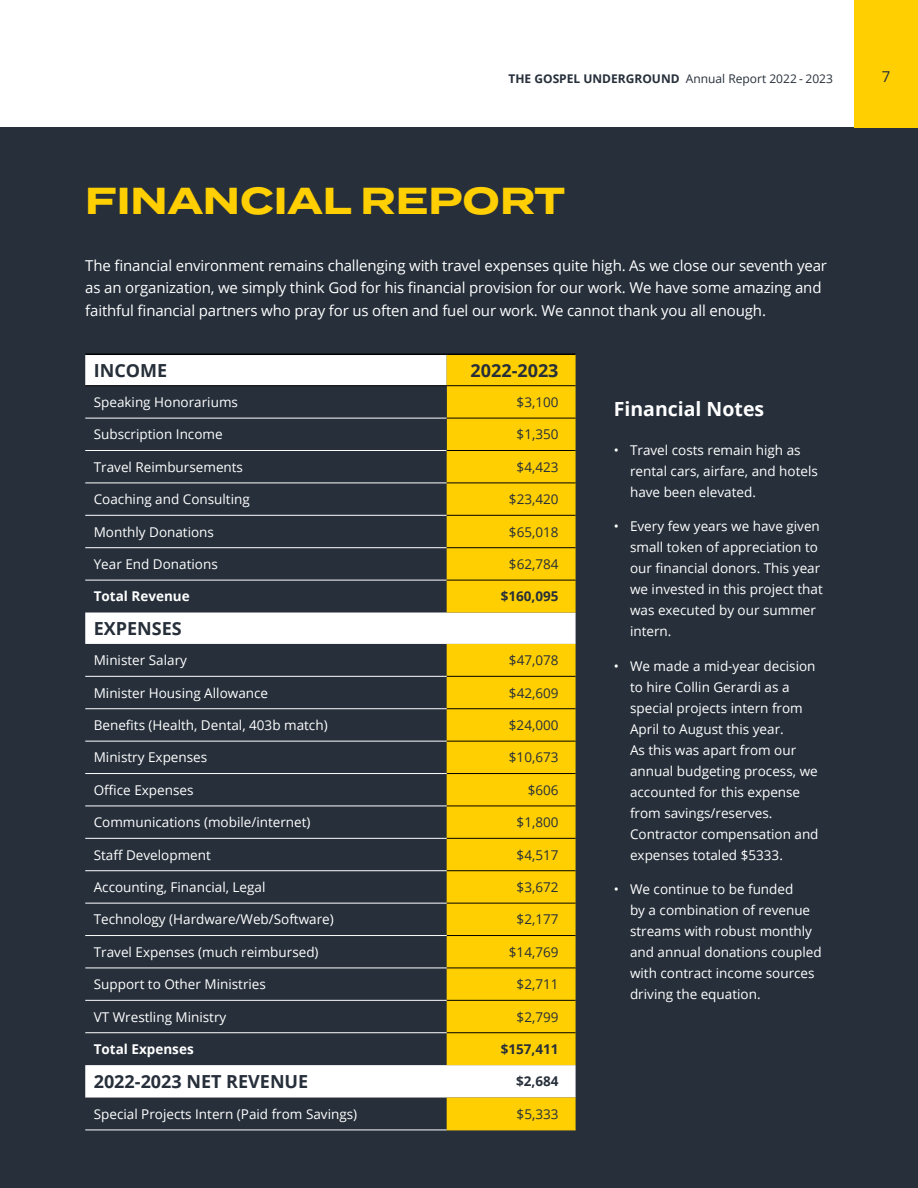
<style>
.page{position:relative;width:918px;height:1188px;background:#fff}
.page>*{position:absolute;margin:0;border:0;box-sizing:border-box;transform-origin:0 0}
.Heading_1{font:700 37.5px "Termina";color:#ffcf01}
.Sub_Title{font:700 19.5px "Open Sans";color:#fff}
.Sub_Title-2{font:700 18px "Open Sans";color:#262f3a}
.Highlight_Text{font:15px/22.5px "Open Sans";letter-spacing:-.01em;color:#fff}
.t1{font:15px "Open Sans";color:#262f3a}
.Body_Text{font:13.5px/21px "Open Sans";color:#fff}
.Body_Text-2{font:13.5px "Open Sans";color:#262f3a}
.Body_Text-3{font:700 13.5px "Open Sans";color:#fff}
.Body_Text-4{font:700 13.5px "Open Sans";color:#262f3a}
.t2{font:12px "Open Sans";color:#262f3a}
.s1{font-weight:700}
</style>
<div class="page">
<div style="left:0;top:128px;width:918px;height:1060px;background:#262f3a"></div>
<svg style="left:85px;top:355px;width:362px;height:743px"></svg>
<svg style="left:447px;top:355px;width:129px;height:775px;background:#fdd116"></svg>
<svg style="left:85px;top:386px;width:362px;height:64px"></svg>
<hr style="left:85px;top:385px;width:362px;height:1px;background:#000">
<hr style="left:447px;top:385px;width:129px;height:1px;background:#000">
<hr style="left:447px;top:708px;width:129px;height:1px;background:#000">
<hr style="left:447px;top:741px;width:129px;height:1px;background:#000">
<hr style="left:447px;top:773px;width:129px;height:1px;background:#000">
<hr style="left:447px;top:806px;width:129px;height:1px;background:#000">
<hr style="left:447px;top:838px;width:129px;height:1px;background:#000">
<hr style="left:447px;top:870px;width:129px;height:1px;background:#000">
<hr style="left:447px;top:903px;width:129px;height:1px;background:#000">
<hr style="left:447px;top:935px;width:129px;height:1px;background:#000">
<hr style="left:447px;top:968px;width:129px;height:1px;background:#000">
<hr style="left:447px;top:1000px;width:129px;height:1px;background:#000">
<hr style="left:447px;top:1032px;width:129px;height:1px;background:#000">
<hr style="left:85px;top:354px;width:362px;height:1px;background:#000">
<hr style="left:447px;top:354px;width:129px;height:1px;background:#000">
<hr style="left:85px;top:418px;width:362px;height:1px;background:#fff">
<hr style="left:85px;top:450px;width:362px;height:1px;background:#fff">
<hr style="left:85px;top:483px;width:362px;height:1px;background:#fff">
<hr style="left:447px;top:418px;width:129px;height:1px;background:#000">
<hr style="left:447px;top:450px;width:129px;height:1px;background:#000">
<hr style="left:447px;top:483px;width:129px;height:1px;background:#000">
<hr style="left:85px;top:515px;width:362px;height:1px;background:#fff">
<hr style="left:85px;top:547px;width:362px;height:1px;background:#fff">
<hr style="left:85px;top:580px;width:362px;height:1px;background:#fff">
<hr style="left:85px;top:773px;width:362px;height:1px;background:#fff">
<hr style="left:85px;top:806px;width:362px;height:1px;background:#fff">
<hr style="left:85px;top:708px;width:362px;height:1px;background:#fff">
<hr style="left:85px;top:838px;width:362px;height:1px;background:#fff">
<hr style="left:85px;top:741px;width:362px;height:1px;background:#fff">
<hr style="left:85px;top:870px;width:362px;height:1px;background:#fff">
<hr style="left:85px;top:903px;width:362px;height:1px;background:#fff">
<hr style="left:85px;top:935px;width:362px;height:1px;background:#fff">
<hr style="left:85px;top:968px;width:362px;height:1px;background:#fff">
<hr style="left:85px;top:1000px;width:362px;height:1px;background:#fff">
<hr style="left:85px;top:1032px;width:362px;height:1px;background:#fff">
<hr style="left:85px;top:1130px;width:362px;height:1px;background:#fff">
<hr style="left:447px;top:515px;width:129px;height:1px;background:#000">
<hr style="left:447px;top:547px;width:129px;height:1px;background:#000">
<hr style="left:447px;top:580px;width:129px;height:1px;background:#000">
<hr style="left:447px;top:676px;width:129px;height:1px;background:#000">
<hr style="left:85px;top:676px;width:362px;height:1px;background:#fff">
<hr style="left:447px;top:1130px;width:129px;height:1px;background:#ffcf01">
<div style="left:854px;top:0;width:64px;height:128px;background:#ffcf01"></div>
<p class="t2" style="left:508px;top:70px;width:326px"><span class="s1">THE GOSPEL UNDERGROUND</span> Annual Report 2022 - 2023</p>
<p class="t1" style="left:882px;top:67px;width:10px">7</p>
<p class="Heading_1" style="left:85px;top:173px;width:481px">FINANCIAL REPORT</p>
<p class="Highlight_Text" style="left:85px;top:254px;width:743px">The financial environment remains challenging with travel expenses quite high. As we close our seventh year as an organization, we simply think God for his financial provision for our work. We have some amazing and faithful financial partners who pray for us often and fuel our work. We cannot thank you all enough.</p>
<p class="Sub_Title-2" style="left:94px;top:358px;width:75px">INCOME</p>
<p class="Sub_Title-2" style="left:471px;top:358px;width:90px">2022-2023</p>
<p class="Body_Text" style="left:94px;top:391px;width:146px">Speaking Honorariums</p>
<p class="Body_Text-2" style="left:517px;top:393px;width:43px">$3,100</p>
<p class="Body_Text" style="left:94px;top:424px;width:130px">Subscription Income</p>
<p class="Body_Text-2" style="left:517px;top:425px;width:43px">$1,350</p>
<p class="Body_Text" style="left:94px;top:456px;width:151px">Travel Reimbursements</p>
<p class="Body_Text-2" style="left:517px;top:458px;width:43px">$4,423</p>
<p class="Body_Text" style="left:94px;top:489px;width:158px">Coaching and Consulting</p>
<p class="Body_Text-2" style="left:509px;top:490px;width:51px">$23,420</p>
<p class="Body_Text" style="left:94px;top:521px;width:122px">Monthly Donations</p>
<p class="Body_Text-2" style="left:509px;top:523px;width:51px">$65,018</p>
<p class="Body_Text" style="left:94px;top:553px;width:126px">Year End Donations</p>
<p class="Body_Text-2" style="left:509px;top:555px;width:51px">$62,784</p>
<p class="Body_Text-3" style="left:94px;top:587px;width:98px">Total Revenue</p>
<p class="Body_Text-4" style="left:501px;top:587px;width:59px">$160,095</p>
<p class="Sub_Title-2" style="left:94px;top:616px;width:90px">EXPENSES</p>
<p class="Body_Text" style="left:94px;top:650px;width:95px">Minister Salary</p>
<p class="Body_Text-2" style="left:509px;top:651px;width:51px">$47,078</p>
<p class="Body_Text" style="left:94px;top:682px;width:176px">Minister Housing Allowance</p>
<p class="Body_Text-2" style="left:509px;top:684px;width:51px">$42,609</p>
<p class="Body_Text" style="left:94px;top:714px;width:235px">Benefits (Health, Dental, 403b match)</p>
<p class="Body_Text-2" style="left:509px;top:716px;width:51px">$24,000</p>
<p class="Body_Text" style="left:94px;top:747px;width:115px">Ministry Expenses</p>
<p class="Body_Text-2" style="left:509px;top:748px;width:51px">$10,673</p>
<p class="Body_Text" style="left:94px;top:779px;width:101px">Office Expenses</p>
<p class="Body_Text-2" style="left:528px;top:781px;width:32px">$606</p>
<p class="Body_Text" style="left:94px;top:812px;width:218px">Communications (mobile/internet)</p>
<p class="Body_Text-2" style="left:517px;top:813px;width:43px">$1,800</p>
<p class="Body_Text" style="left:94px;top:844px;width:119px">Staff Development</p>
<p class="Body_Text-2" style="left:517px;top:846px;width:43px">$4,517</p>
<p class="Body_Text" style="left:94px;top:876px;width:173px">Accounting, Financial, Legal</p>
<p class="Body_Text-2" style="left:517px;top:878px;width:43px">$3,672</p>
<p class="Body_Text" style="left:94px;top:909px;width:242px">Technology (Hardware/Web/Software)</p>
<p class="Body_Text-2" style="left:517px;top:910px;width:43px">$2,177</p>
<p class="Body_Text" style="left:94px;top:941px;width:226px">Travel Expenses (much reimbursed)</p>
<p class="Body_Text-2" style="left:509px;top:943px;width:51px">$14,769</p>
<p class="Body_Text" style="left:94px;top:974px;width:174px">Support to Other Ministries</p>
<p class="Body_Text-2" style="left:517px;top:975px;width:43px">$2,711</p>
<p class="Body_Text" style="left:94px;top:1006px;width:134px">VT Wrestling Ministry</p>
<p class="Body_Text-2" style="left:517px;top:1008px;width:43px">$2,799</p>
<p class="Body_Text-3" style="left:94px;top:1040px;width:101px">Total Expenses</p>
<p class="Body_Text-4" style="left:501px;top:1040px;width:59px">$157,411</p>
<p class="Sub_Title-2" style="left:94px;top:1069px;width:216px">2022-2023 NET REVENUE</p>
<p class="Body_Text-4" style="left:516px;top:1072px;width:44px">$2,684</p>
<p class="Body_Text" style="left:94px;top:1103px;width:265px">Special Projects Intern (Paid from Savings)</p>
<p class="Body_Text-2" style="left:517px;top:1105px;width:43px">$5,333</p>
<p class="Sub_Title" style="left:614px;top:395px;width:152px">Financial Notes</p>
<p class="Body_Text" style="left:630px;top:439px;width:189px;text-indent:-16px">• Travel costs remain high as rental cars, airfare, and hotels have been elevated.</p>
<p class="Body_Text" style="left:630px;top:516px;width:194px;text-indent:-16px">• Every few years we have given small token of appreciation to our financial donors. This year we invested in this project that was executed by our summer intern.</p>
<p class="Body_Text" style="left:630px;top:655px;width:190px;text-indent:-16px">• We made a mid-year decision to hire Collin Gerardi as a special projects intern from<br>April to August this year.<br>As this was apart from our annual budgeting process, we accounted for this expense from savings/reserves.<br>Contractor compensation and expenses totaled $5333.</p>
<p class="Body_Text" style="left:630px;top:879px;width:193px;text-indent:-16px">• We continue to be funded<br>by a combination of revenue streams with robust monthly and annual donations coupled with contract income sources driving the equation.</p>
</div>
